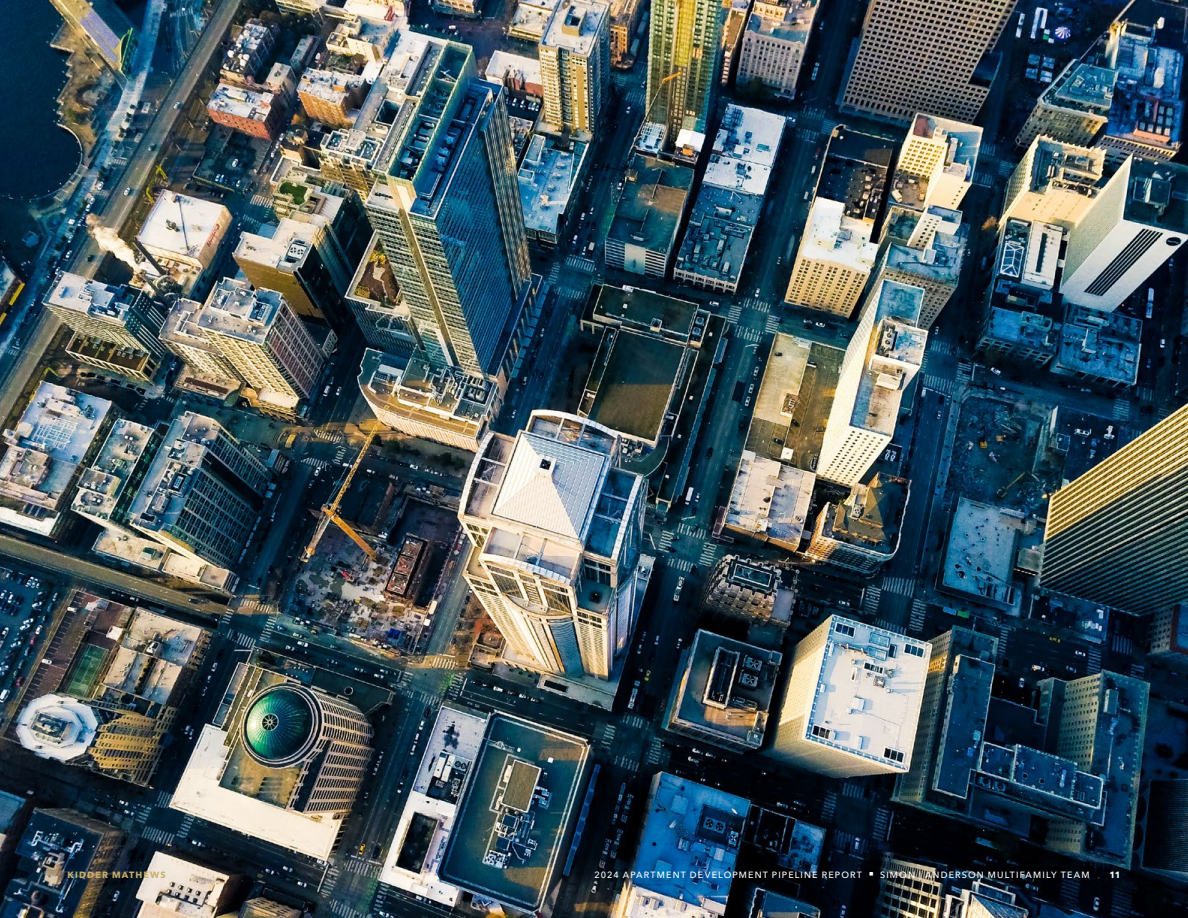
<style>
.page{position:relative;width:1188px;height:918px;background:#fff}
.page>*{position:absolute;margin:0;border:0;box-sizing:border-box;transform-origin:0 0}
.t1{font:500 9px "Avenir Next LT Pro";letter-spacing:.13em;color:#fff}
.t2{font:700 9px "Avenir Next LT Pro";letter-spacing:.13em;color:#cbae6c}
.t3{font:700 9px "Avenir Next LT Pro";color:#fff}
</style>
<div class="page">
<img style="left:0;top:0;width:1188px;height:918px">
<p class="t2" style="left:68px;top:869px;width:100px">KIDDER MATHEWS</p>
<p class="t1" style="left:594px;top:869px;width:497px">2024 APARTMENT DEVELOPMENT PIPELINE REPORT ■ SIMON | ANDERSON MULTIFAMILY TEAM</p>
<p class="t3" style="left:1109px;top:869px;width:13px">11</p>
</div>
